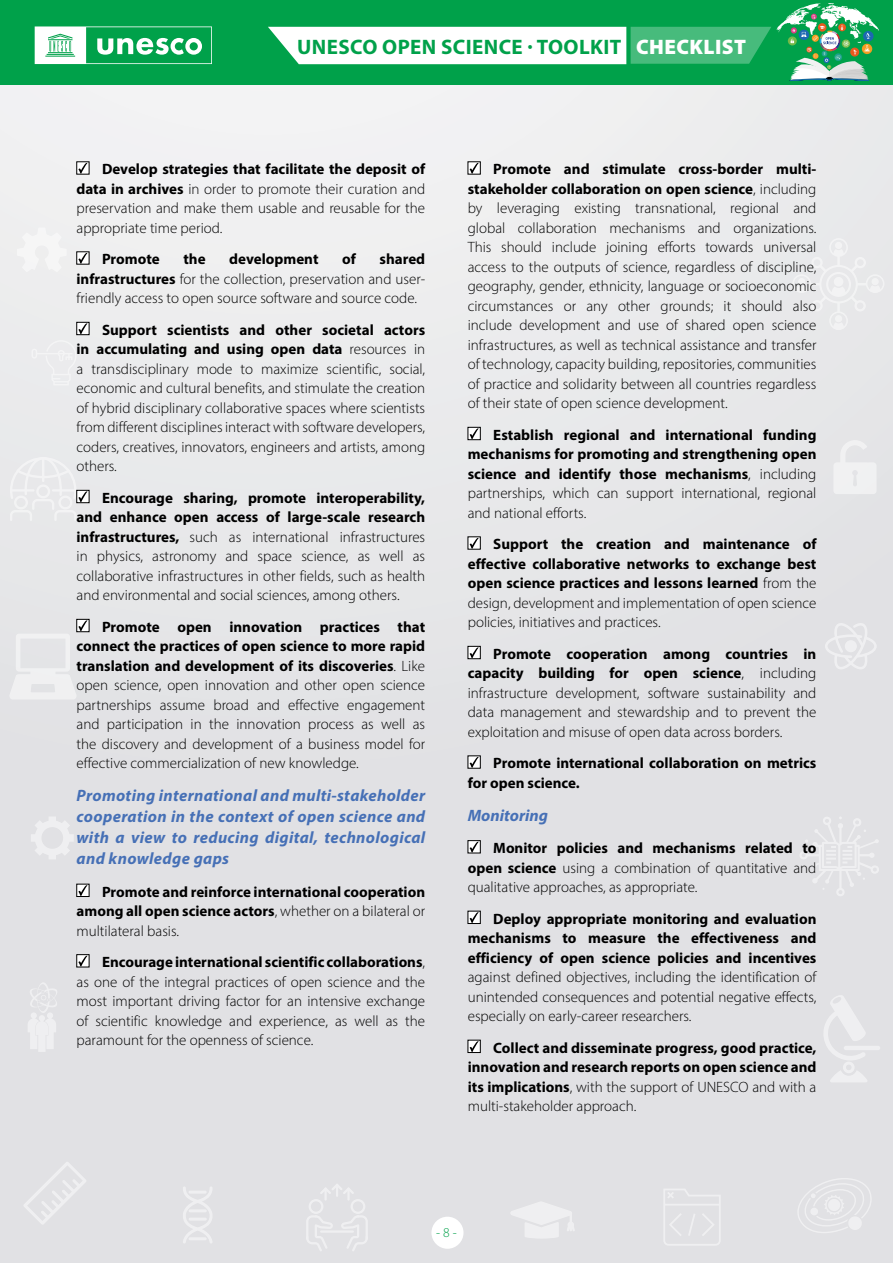
<style>
.page{position:relative;width:893px;height:1263px;background:#fff}
.page>*{position:absolute;margin:0;border:0;box-sizing:border-box;transform-origin:0 0}
.t1{font:700 21px "Myriad Pro";letter-spacing:.02em;color:#00a14a}
.t2{font:italic 700 16.5px/21px "Myriad Pro";letter-spacing:.02em;color:#4670b6;text-align:justify}
.t3{font:italic 700 16.5px "Myriad Pro";color:#4670b6}
.t4{font:300 15px/19.5px "Myriad Pro";color:#000;text-align:justify}
.t5{font:700 15px/19.5px "Myriad Pro";color:#000;text-align:justify}
.t6{font:300 13.5px "Myriad Pro";color:#00a14a}
.s1{font-weight:900;color:#fff}
.s2{font-weight:700}
.s3{font-weight:300}
</style>
<div class="page">
<div style="left:0;top:0;width:893px;height:1263px;background:linear-gradient(to right,#e7e7e9,#e3e4e6)"></div>
<div style="left:0;top:0;width:893px;height:84px;background:#00a14a"></div>
<svg style="left:35px;top:26px;width:177px;height:38px"></svg>
<svg style="left:825px;top:622px;width:52px;height:47px"></svg>
<div style="left:845px;top:640px;width:12px;height:12px;background:#efeff1;border-radius:50%"></div>
<svg style="left:183px;top:1186px;width:30px;height:57px"></svg>
<hr style="left:189px;top:1190px;width:18px;height:3px;background:#fff">
<hr style="left:189px;top:1237px;width:18px;height:3px;background:#fff">
<hr style="left:189px;top:1209px;width:18px;height:3px;background:#fff">
<hr style="left:189px;top:1217px;width:18px;height:3px;background:#fff">
<svg style="left:31px;top:816px;width:43px;height:43px"></svg>
<svg style="left:510px;top:1201px;width:65px;height:37px"></svg>
<svg style="left:794px;top:1178px;width:79px;height:55px;background:#e4e4e6"></svg>
<svg style="left:32px;top:340px;width:45px;height:45px"></svg>
<svg style="left:23px;top:1161px;width:64px;height:64px;background:#e3e3e6"></svg>
<svg style="left:833px;top:440px;width:43px;height:54px"></svg>
<div style="left:28px;top:982px;width:30px;height:70px;background:#e8e8ea"></div>
<svg style="left:663px;top:1188px;width:58px;height:58px;background:#e3e3e6"></svg>
<div style="left:17px;top:227px;width:50px;height:45px;background:#f4f4f4"></div>
<svg style="left:306px;top:1184px;width:62px;height:67px;background:#e4e4e6"></svg>
<svg style="left:792px;top:238px;width:92px;height:92px"></svg>
<div style="left:835px;top:315px;width:7px;height:7px;background:#f2f3f3;border-radius:50%"></div>
<div style="left:835px;top:242px;width:7px;height:7px;background:#f3f3f4;border-radius:50%"></div>
<svg style="left:798px;top:815px;width:81px;height:83px;background:#e3e3e6"></svg>
<hr style="left:844px;top:1046px;width:36px;height:4px;background:#efeff1;border-radius:2px">
<svg style="left:822px;top:994px;width:45px;height:88px"></svg>
<div style="left:431px;top:1217px;width:32px;height:32px;background:#fff;border-radius:50%"></div>
<svg style="left:268px;top:3px;width:611px;height:78px"></svg>
<svg style="left:78px;top:163px;width:10px;height:11px"></svg>
<svg style="left:78px;top:253px;width:10px;height:11px"></svg>
<div style="left:77px;top:322px;width:12px;height:13px;border:1px solid #000"></div>
<svg style="left:78px;top:323px;width:10px;height:11px"></svg>
<div style="left:77px;top:490px;width:12px;height:13px;border:1px solid #000"></div>
<svg style="left:10px;top:457px;width:78px;height:64px"></svg>
<div style="left:77px;top:619px;width:12px;height:13px;border:1px solid #000"></div>
<svg style="left:9px;top:620px;width:79px;height:79px"></svg>
<div style="left:77px;top:884px;width:12px;height:13px;border:1px solid #000"></div>
<svg style="left:78px;top:885px;width:10px;height:11px"></svg>
<div style="left:77px;top:954px;width:12px;height:13px;border:1px solid #000"></div>
<svg style="left:78px;top:956px;width:10px;height:11px"></svg>
<svg style="left:470px;top:163px;width:9px;height:11px"></svg>
<div style="left:468px;top:427px;width:12px;height:13px;border:1px solid #000"></div>
<svg style="left:470px;top:428px;width:9px;height:11px"></svg>
<svg style="left:470px;top:538px;width:9px;height:11px"></svg>
<div style="left:468px;top:646px;width:12px;height:13px;border:1px solid #000"></div>
<svg style="left:470px;top:647px;width:9px;height:11px"></svg>
<svg style="left:470px;top:757px;width:9px;height:11px"></svg>
<div style="left:468px;top:840px;width:12px;height:13px;border:1px solid #000"></div>
<svg style="left:470px;top:842px;width:9px;height:11px"></svg>
<div style="left:468px;top:911px;width:12px;height:13px;border:1px solid #000"></div>
<svg style="left:470px;top:912px;width:9px;height:11px"></svg>
<div style="left:468px;top:1040px;width:12px;height:13px;border:1px solid #000"></div>
<svg style="left:470px;top:1041px;width:9px;height:11px"></svg>
<h1 class="t1" style="left:297px;top:33px;width:450px">UNESCO OPEN SCIENCE · TOOLKIT <span class="s1">CHECKLIST</span></h1>
<p class="t4" style="left:77px;top:159px;width:350px;text-indent:26px"><span class="s2">Develop strategies that facilitate the deposit of data in archives</span> in order to promote their curation and preservation and make them usable and reusable for the appropriate time period.</p>
<p class="t5" style="left:102px;top:249px;width:59px">Promote</p>
<p class="t5" style="left:183px;top:249px;width:24px">the</p>
<p class="t5" style="left:229px;top:249px;width:91px">development</p>
<p class="t5" style="left:342px;top:249px;width:15px">of</p>
<p class="t4" style="left:77px;top:249px;width:350px;text-indent:303px"><span class="s2">shared infrastructures</span> for the collection, preservation and user&shy;friendly access to open source software and source code.</p>
<p class="t4" style="left:77px;top:320px;width:350px;text-indent:26px"><span class="s2">Support scientists and other societal actors in accumulating and using open data</span> resources in a transdisciplinary mode to maximize scientific, social, economic and cultural benefits, and stimulate the creation of hybrid disciplinary collaborative spaces where scientists from different disciplines interact with software developers, coders, creatives, innovators, engineers and artists, among others.</p>
<p class="t4" style="left:77px;top:488px;width:350px;text-indent:26px"><span class="s2">Encourage sharing, promote interoperability, and enhance open access of large-scale research infrastructures,</span> such as international infrastructures in physics, astronomy and space science, as well as collaborative infrastructures in other fields, such as health and environmental and social sciences, among others.</p>
<p class="t4" style="left:77px;top:617px;width:350px;text-indent:26px"><span class="s2">Promote open innovation practices that connect the practices of open science to more rapid translation and development of its discoveries</span>. Like open science, open innovation and other open science partnerships assume broad and effective engagement and participation in the innovation process as well as the discovery and development of a business model for effective commercialization of new knowledge.</p>
<p class="t2" style="left:77px;top:785px;width:350px">Promoting international and multi-stakeholder cooperation in the context of open science and with a view to reducing digital, technological and knowledge gaps</p>
<p class="t5" style="left:77px;top:881px;width:350px;text-indent:26px">Promote and reinforce international cooperation among all open science actors<span class="s3">, whether on a bilateral or multilateral basis.</span></p>
<p class="t4" style="left:77px;top:952px;width:350px;text-indent:26px"><span class="s2">Encourage international scientific collaborations</span>, as one of the integral practices of open science and the most important driving factor for an intensive exchange of scientific knowledge and experience, as well as the paramount for the openness of science.</p>
<p class="t4" style="left:468px;top:159px;width:350px;text-indent:26px"><span class="s2">Promote and stimulate cross-border multi&shy;stakeholder collaboration on open science</span>, including by leveraging existing transnational, regional and global collaboration mechanisms and organizations.<br>This should include joining efforts towards universal access to the outputs of science, regardless of discipline, geography, gender, ethnicity, language or socioeconomic circumstances or any other grounds; it should also include development and use of shared open science infrastructures, as well as technical assistance and transfer of technology, capacity building, repositories, communities of practice and solidarity between all countries regardless of their state of open science development.</p>
<p class="t5" style="left:468px;top:425px;width:350px;text-indent:26px">Establish regional and international funding mechanisms for promoting and strengthening open science and identify those mechanisms<span class="s3">, including partnerships, which can support international, regional and national efforts.</span></p>
<p class="t5" style="left:468px;top:534px;width:350px;text-indent:26px">Support the creation and maintenance of effective collaborative networks to exchange best open science practices and lessons learned <span class="s3">from the design, development and implementation of open science policies, initiatives and practices.</span></p>
<p class="t4" style="left:468px;top:644px;width:350px;text-indent:26px"><span class="s2">Promote cooperation among countries in capacity building for open science</span>, including infrastructure development, software sustainability and data management and stewardship and to prevent the exploitation and misuse of open data across borders.</p>
<p class="t5" style="left:468px;top:753px;width:350px;text-indent:26px">Promote international collaboration on metrics for open science.</p>
<p class="t3" style="left:468px;top:805px;width:82px">Monitoring</p>
<p class="t4" style="left:468px;top:838px;width:350px;text-indent:26px"><span class="s2">Monitor policies and mechanisms related to open science</span> using a combination of quantitative and qualitative approaches, as appropriate.</p>
<p class="t5" style="left:468px;top:908px;width:350px;text-indent:26px">Deploy appropriate monitoring and evaluation mechanisms to measure the effectiveness and efficiency of open science policies and incentives</p>
<p class="t4" style="left:468px;top:967px;width:350px">against defined objectives, including the identification of unintended consequences and potential negative effects, especially on early-career researchers.</p>
<p class="t5" style="left:468px;top:1037px;width:350px;text-indent:26px">Collect and disseminate progress, good practice, innovation and research reports on open science and its implications<span class="s3">, with the support of UNESCO and with a multi-stakeholder approach.</span></p>
<p class="t6" style="left:436px;top:1224px;width:22px">- 8 -</p>
</div>
